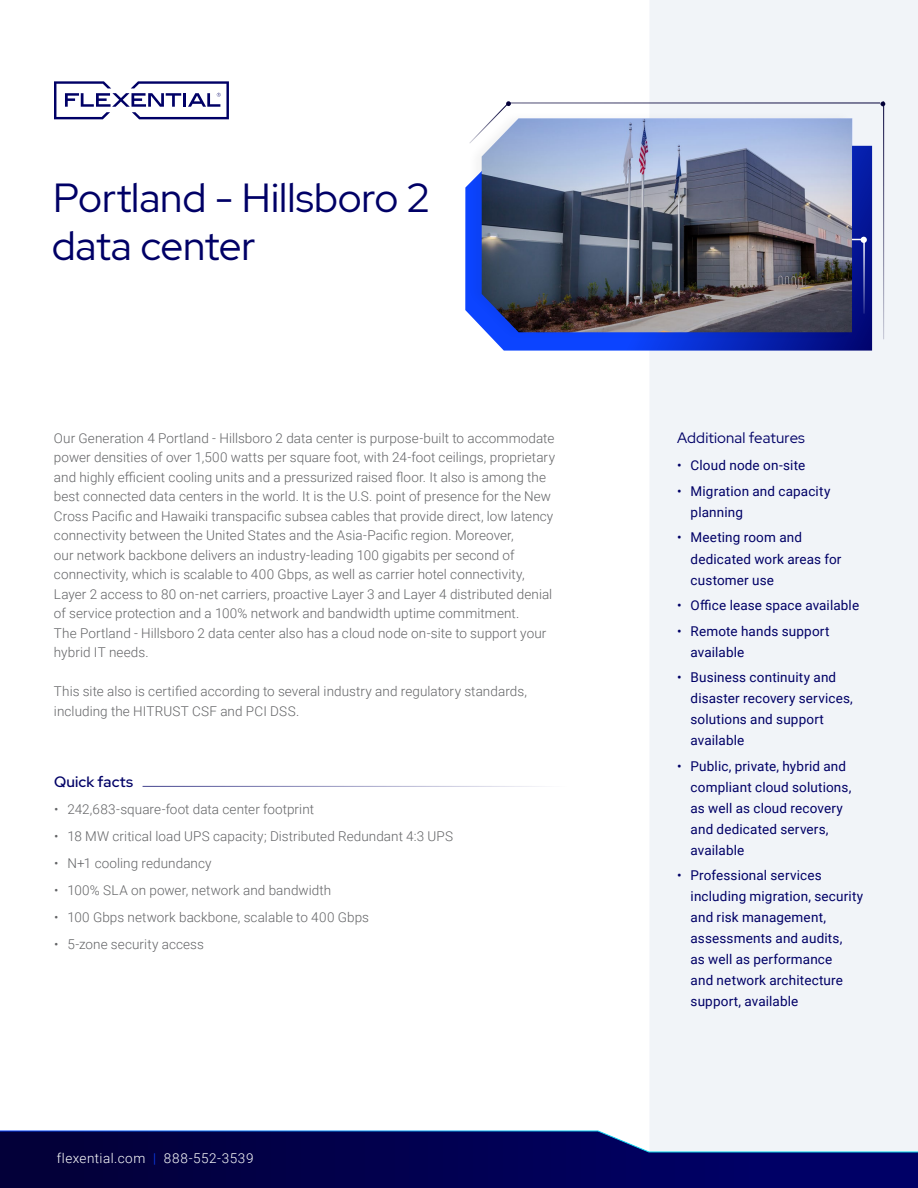
<style>
.page{position:relative;width:918px;height:1188px;background:#fff}
.page>*{position:absolute;margin:0;border:0;box-sizing:border-box;transform-origin:0 0}
.t1{font:40.5px/48.6px "Red Hat Display";color:#006}
.t2{font:15px "Red Hat Display";letter-spacing:.01em;color:#006}
.t3{font:500 15px "Red Hat Display";letter-spacing:.015em;color:#006}
.t4{font:300 13.5px/19.5px "Roboto";letter-spacing:.005em;color:#636466}
.t5{font:13.5px/21px "Roboto";letter-spacing:.01em;color:#006}
.t6{font:300 13.5px "Roboto";letter-spacing:.04em;color:#fff}
.s1{color:#0c44ff}
</style>
<div class="page">
<div style="left:649px;top:0;width:269px;height:1130px;background:#f1f4f8"></div>
<svg style="left:0;top:1130px;width:918px;height:58px;background:#1f2167"></svg>
<hr style="left:883px;top:102px;width:1px;height:237px;background:#fff">
<svg style="left:465px;top:146px;width:407px;height:205px;background:#1e3ac1"></svg>
<svg style="left:54px;top:81px;width:175px;height:38px"></svg>
<hr style="left:508px;top:103px;width:372px;height:1px;background:#fff">
<svg style="left:880px;top:102px;width:5px;height:4px"></svg>
<svg style="left:501px;top:101px;width:10px;height:9px"></svg>
<svg style="left:854px;top:237px;width:13px;height:78px"></svg>
<div style="left:467px;top:110px;width:387px;height:230px;background:#000;opacity:.05"></div>
<img style="left:482px;top:319px;width:370px;height:13px">
<img style="left:482px;top:118px;width:371px;height:201px">
<hr style="left:143px;top:786px;width:424px;height:1px;background:#006">
<h1 class="t1" style="left:52px;top:172px;width:379px">Portland - Hillsboro 2 data center</h1>
<p class="t4" style="left:54px;top:428px;width:503px">Our Generation 4 Portland - Hillsboro 2 data center is purpose-built to accommodate power densities of over 1,500 watts per square foot, with 24-foot ceilings, proprietary and highly efficient cooling units and a pressurized raised floor. It also is among the best connected data centers in the world. It is the U.S. point of presence for the New Cross Pacific and Hawaiki transpacific subsea cables that provide direct, low latency connectivity between the United States and the Asia-Pacific region. Moreover,<br>our network backbone delivers an industry-leading 100 gigabits per second of connectivity, which is scalable to 400 Gbps, as well as carrier hotel connectivity, Layer 2 access to 80 on-net carriers, proactive Layer 3 and Layer 4 distributed denial of service protection and a 100% network and bandwidth uptime commitment.<br>The Portland - Hillsboro 2 data center also has a cloud node on-site to support your hybrid IT needs.</p>
<p class="t4" style="left:54px;top:681px;width:475px">This site also is certified according to several industry and regulatory standards, including the HITRUST CSF and PCI DSS.</p>
<p class="t3" style="left:54px;top:772px;width:81px">Quick facts</p>
<p class="t4" style="left:54px;top:799px;width:262px">• 242,683-square-foot data center footprint</p>
<p class="t4" style="left:54px;top:826px;width:401px">• 18 MW critical load UPS capacity; Distributed Redundant 4:3 UPS</p>
<p class="t4" style="left:54px;top:853px;width:159px">• N+1 cooling redundancy</p>
<p class="t4" style="left:54px;top:880px;width:279px">• 100% SLA on power, network and bandwidth</p>
<p class="t4" style="left:54px;top:907px;width:317px">• 100 Gbps network backbone, scalable to 400 Gbps</p>
<p class="t4" style="left:54px;top:934px;width:152px">• 5-zone security access</p>
<p class="t6" style="left:57px;top:1149px;width:198px">flexential.com <span class="s1">|</span> 888-552-3539</p>
<p class="t2" style="left:677px;top:428px;width:129px">Additional features</p>
<p class="t5" style="left:677px;top:455px;width:130px">• Cloud node on-site</p>
<p class="t5" style="left:691px;top:480px;width:141px;text-indent:-14px">• Migration and capacity planning</p>
<p class="t5" style="left:691px;top:527px;width:152px;text-indent:-14px">• Meeting room and dedicated work areas for customer use</p>
<p class="t5" style="left:677px;top:594px;width:184px">• Office lease space available</p>
<p class="t5" style="left:691px;top:620px;width:140px;text-indent:-14px">• Remote hands support available</p>
<p class="t5" style="left:691px;top:666px;width:164px;text-indent:-14px">• Business continuity and disaster recovery services, solutions and support available</p>
<p class="t5" style="left:691px;top:755px;width:162px;text-indent:-14px">• Public, private, hybrid and compliant cloud solutions, as well as cloud recovery and dedicated servers, available</p>
<p class="t5" style="left:691px;top:864px;width:174px;text-indent:-14px">• Professional services including migration, security and risk management, assessments and audits,<br>as well as performance<br>and network architecture support, available</p>
</div>
